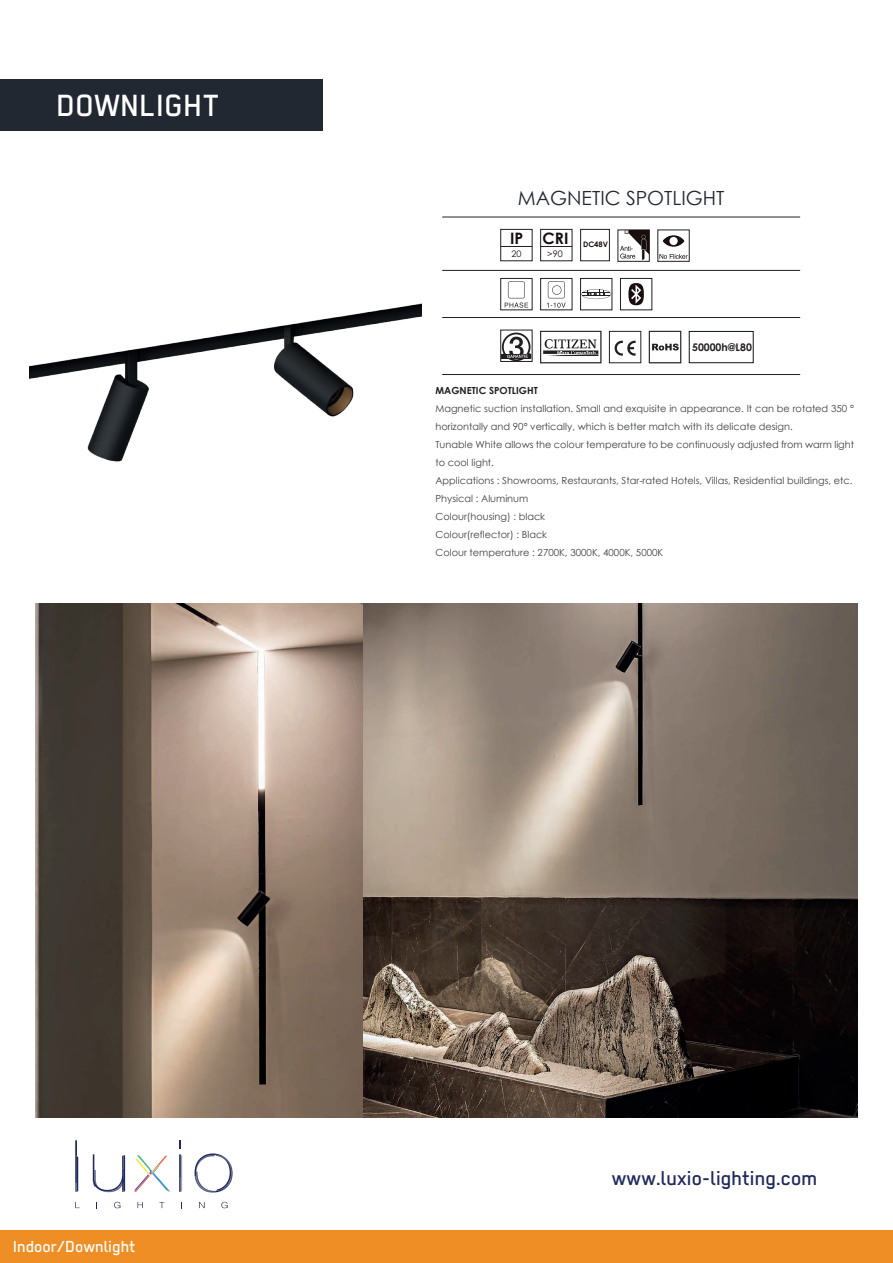
<style>
.page{position:relative;width:893px;height:1263px;background:#fff}
.page>*{position:absolute;margin:0;border:0;box-sizing:border-box;transform-origin:0 0}
.t1{font:500 34.5px "Regular";color:#fff}
.t2{font:500 22.5px "Regular";color:#20295c}
.t3{font:19.5px "Century Gothic";color:#212832}
.t4{font:500 18px "Regular";color:#fff}
.t5{font:700 15.75px "Century Gothic";color:#190d0e}
.t6{font:700 10.5px "Century Gothic";color:#231f20}
.t7{font:9.75px/18px "Century Gothic";color:#3e4141}
.t8{font:700 9.75px "Century Gothic";color:#231f20}
.t9{font:9px "Century Gothic";color:#190d0e}
.t10{font:700 7.5px "Century Gothic";color:#190d0e}
</style>
<div class="page">
<div style="left:689px;top:331px;width:64px;height:32px;border:1px solid #111416"></div>
<div style="left:0;top:79px;width:322px;height:51px;background:#212832"></div>
<div style="left:1px;top:1230px;width:892px;height:33px;background:#ee8e24"></div>
<svg style="left:137px;top:1202px;width:6px;height:6px"></svg>
<svg style="left:159px;top:1202px;width:5px;height:6px"></svg>
<svg style="left:199px;top:1202px;width:6px;height:6px"></svg>
<svg style="left:75px;top:1140px;width:3px;height:52px"></svg>
<svg style="left:93px;top:1154px;width:32px;height:38px"></svg>
<svg style="left:134px;top:1155px;width:36px;height:37px"></svg>
<svg style="left:179px;top:1140px;width:3px;height:52px"></svg>
<svg style="left:195px;top:1153px;width:38px;height:39px"></svg>
<svg style="left:114px;top:1202px;width:6px;height:6px"></svg>
<svg style="left:221px;top:1202px;width:7px;height:6px"></svg>
<hr style="left:442px;top:317px;width:358px;height:1px;background:#231f20">
<hr style="left:442px;top:374px;width:358px;height:1px;background:#231f20">
<hr style="left:442px;top:217px;width:358px;height:1px;background:#231f20">
<hr style="left:442px;top:270px;width:358px;height:1px;background:#231f20">
<div style="left:580px;top:229px;width:30px;height:32px;border:1px solid #231f20"></div>
<div style="left:609px;top:331px;width:32px;height:32px;border:1px solid #231f20"></div>
<svg style="left:615px;top:341px;width:21px;height:15px"></svg>
<div style="left:649px;top:331px;width:32px;height:32px;border:1px solid #231f20"></div>
<svg style="left:652px;top:344px;width:27px;height:6px"></svg>
<div style="left:540px;top:331px;width:61px;height:32px;border:1px solid #231f20"></div>
<div style="left:500px;top:330px;width:32px;height:32px;border:1px solid #231f20"></div>
<svg style="left:501px;top:333px;width:30px;height:28px"></svg>
<div style="left:500px;top:229px;width:32px;height:32px;border:1px solid #231f20"></div>
<hr style="left:501px;top:246px;width:31px;height:1px;background:#231f20">
<div style="left:540px;top:229px;width:32px;height:32px;border:1px solid #231f20"></div>
<hr style="left:541px;top:246px;width:31px;height:1px;background:#231f20">
<div style="left:580px;top:278px;width:32px;height:32px;border:1px solid #231f20"></div>
<svg style="left:581px;top:289px;width:30px;height:10px"></svg>
<div style="left:500px;top:278px;width:32px;height:32px;border:1px solid #231f20"></div>
<svg style="left:505px;top:281px;width:23px;height:27px"></svg>
<div style="left:540px;top:278px;width:32px;height:32px;border:1px solid #231f20"></div>
<svg style="left:547px;top:281px;width:19px;height:27px"></svg>
<svg style="left:663px;top:235px;width:21px;height:12px"></svg>
<div style="left:669px;top:237px;width:9px;height:8px;background:#fff;border-radius:50%"></div>
<svg style="left:659px;top:254px;width:29px;height:5px"></svg>
<div style="left:618px;top:230px;width:31px;height:32px;border:1px solid #231f20"></div>
<svg style="left:620px;top:230px;width:29px;height:30px"></svg>
<div style="left:620px;top:278px;width:32px;height:32px;border:1px solid #231f20"></div>
<div style="left:628px;top:283px;width:16px;height:22px;background:#190d0e;border-radius:50%"></div>
<svg style="left:631px;top:285px;width:10px;height:19px"></svg>
<img style="left:30px;top:303px;width:391px;height:159px">
<img style="left:363px;top:604px;width:495px;height:514px">
<img style="left:35px;top:604px;width:328px;height:514px">
<svg style="left:543px;top:339px;width:56px;height:17px"></svg>
<h1 class="t1" style="left:57px;top:86px;width:164px">DOWNLIGHT</h1>
<h3 class="t3" style="left:518px;top:184px;width:208px">MAGNETIC SPOTLIGHT</h3>
<h3 class="t5" style="left:510px;top:226px;width:15px">IP</h3>
<p class="t9" style="left:512px;top:248px;width:11px">20</p>
<h3 class="t5" style="left:543px;top:226px;width:27px">CRI</h3>
<p class="t9" style="left:547px;top:248px;width:17px">&gt;90</p>
<p class="t10" style="left:583px;top:239px;width:26px">DC48V</p>
<p class="t6" style="left:692px;top:339px;width:61px">50000h@L80</p>
<p class="t8" style="left:435px;top:383px;width:104px">MAGNETIC SPOTLIGHT</p>
<p class="t7" style="left:435px;top:399px;width:420px">Magnetic suction installation. Small and exquisite in appearance. It can be rotated 350 ° horizontally and 90° vertically, which is better match with its delicate design.<br>Tunable White allows the colour temperature to be continuously adjusted from warm light to cool light.<br>Applications : Showrooms, Restaurants, Star-rated Hotels, Villas, Residential buildings, etc.<br>Physical : Aluminum<br>Colour(housing) : black<br>Colour(reflector) : Black<br>Colour temperature : 2700K, 3000K, 4000K, 5000K</p>
<h3 class="t4" style="left:13px;top:1236px;width:124px">Indoor/Downlight</h3>
<h2 class="t2" style="left:612px;top:1165px;width:207px">www.luxio-lighting.com</h2>
</div>
